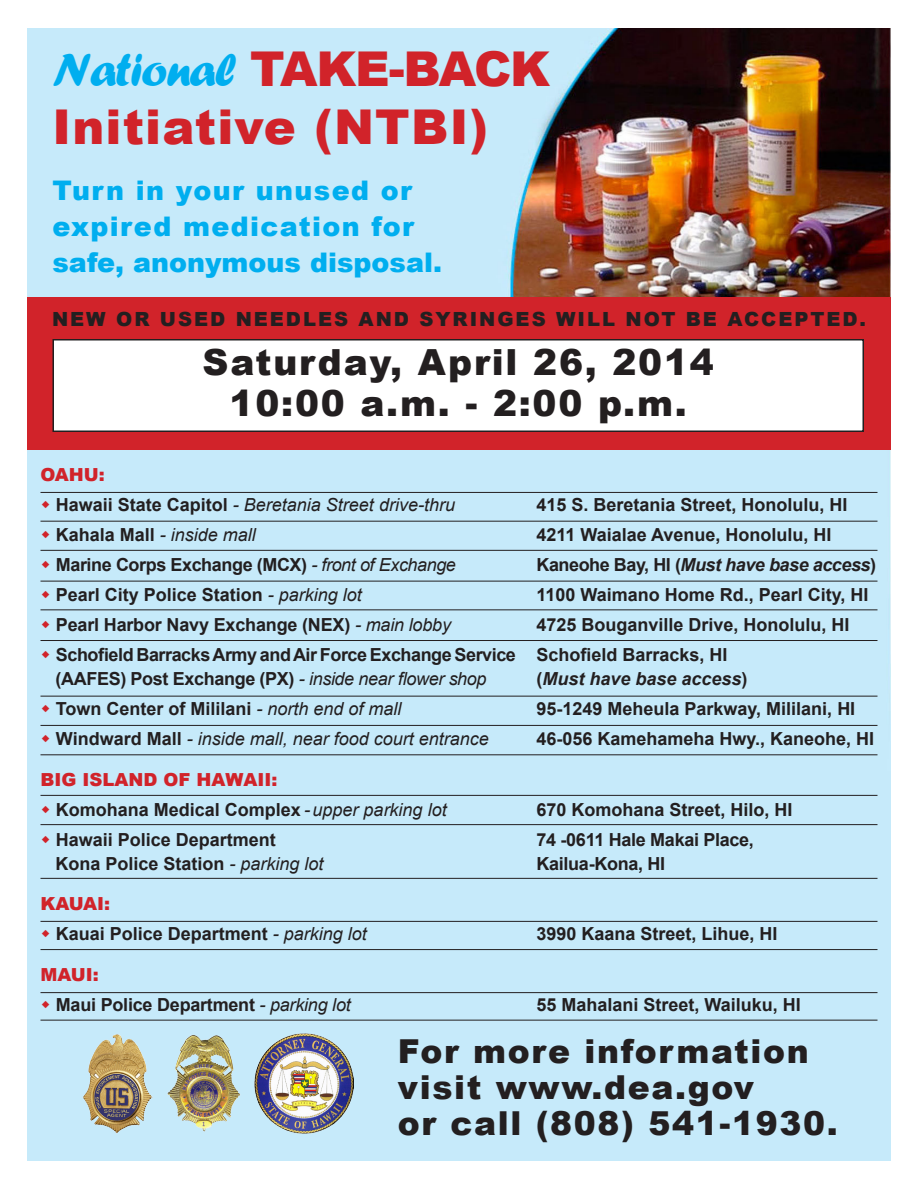
<style>
.page{position:relative;width:918px;height:1188px;background:#fff}
.page>*{position:absolute;margin:0;border:0;box-sizing:border-box;transform-origin:0 0}
.t1{font:900 48px "Arial";letter-spacing:-.035em;color:#d1232a}
.t2{font:900 48px "Arial";letter-spacing:.025em;color:#d1232a}
.t3{font:900 36px "Arial";letter-spacing:.05em;color:#231f20}
.t4{font:900 33px "Arial";letter-spacing:.05em;color:#231f20}
.t5{font:900 27px "Arial";letter-spacing:.05em;color:#00aeef}
.t6{font:900 27px "Arial";color:#00aeef}
.t7{font:900 19.5px "Arial";letter-spacing:.1em;color:#231f20}
.t8{font:700 18px "Arial";color:#231f20}
.t9{font:italic 18px "Arial";color:#231f20}
.t10{font:700 18px "Arial";letter-spacing:-.025em;color:#231f20}
.t11{font:italic 700 18px "Arial";letter-spacing:-.01em;color:#231f20}
.t12{font:700 18px "Arial";letter-spacing:-.02em;color:#231f20}
.t13{font:900 18px "Arial";color:#d1232a}
.s1{font-family:"Forte";font-weight:400;color:#00aeef}
.s2{font-weight:700;font-style:normal}
.s3{font-weight:400;font-style:italic}
.s4{font-style:normal}
</style>
<div class="page">
<img style="left:27px;top:28px;width:864px;height:1133px">
<div style="left:27px;top:297px;width:864px;height:152px;background:#d1232a"></div>
<div style="left:53px;top:340px;width:810px;height:91px;background:#fff"></div>
<div style="left:52px;top:339px;width:812px;height:93px;border:2px solid #231f20"></div>
<img style="left:166px;top:1033px;width:76px;height:101px">
<img style="left:254px;top:1033px;width:99px;height:101px">
<img style="left:82px;top:1033px;width:71px;height:101px">
<hr style="left:40px;top:521px;width:838px;height:1px;background:#231f20">
<hr style="left:40px;top:550px;width:838px;height:1px;background:#231f20">
<hr style="left:40px;top:581px;width:838px;height:1px;background:#231f20">
<hr style="left:40px;top:609px;width:838px;height:1px;background:#231f20">
<hr style="left:40px;top:696px;width:838px;height:1px;background:#231f20">
<hr style="left:40px;top:492px;width:838px;height:1px;background:#231f20">
<hr style="left:40px;top:725px;width:838px;height:1px;background:#231f20">
<hr style="left:40px;top:824px;width:838px;height:1px;background:#231f20">
<hr style="left:40px;top:795px;width:838px;height:1px;background:#231f20">
<hr style="left:40px;top:878px;width:838px;height:1px;background:#231f20">
<hr style="left:40px;top:921px;width:838px;height:1px;background:#231f20">
<hr style="left:40px;top:949px;width:838px;height:1px;background:#231f20">
<hr style="left:40px;top:992px;width:838px;height:1px;background:#231f20">
<hr style="left:40px;top:1020px;width:838px;height:1px;background:#231f20">
<hr style="left:40px;top:640px;width:838px;height:1px;background:#231f20">
<hr style="left:40px;top:754px;width:838px;height:1px;background:#231f20">
<svg style="left:42px;top:501px;width:7px;height:7px"></svg>
<svg style="left:42px;top:531px;width:7px;height:7px"></svg>
<svg style="left:42px;top:561px;width:7px;height:7px"></svg>
<svg style="left:42px;top:591px;width:7px;height:7px"></svg>
<svg style="left:42px;top:621px;width:7px;height:7px"></svg>
<svg style="left:42px;top:651px;width:7px;height:7px"></svg>
<svg style="left:42px;top:705px;width:7px;height:7px"></svg>
<svg style="left:42px;top:735px;width:7px;height:7px"></svg>
<svg style="left:42px;top:805px;width:7px;height:8px"></svg>
<svg style="left:42px;top:835px;width:7px;height:8px"></svg>
<svg style="left:42px;top:930px;width:7px;height:8px"></svg>
<svg style="left:42px;top:1001px;width:7px;height:7px"></svg>
<p class="t1" style="left:52px;top:34px;width:499px"><span class="s1">National</span> TAKE-BACK</p>
<p class="t2" style="left:52px;top:92px;width:437px">Initiative (NTBI)</p>
<p class="t5" style="left:52px;top:170px;width:361px">Turn in your unused or</p>
<p class="t5" style="left:52px;top:206px;width:363px">expired medication for</p>
<p class="t6" style="left:52px;top:242px;width:391px">safe, anonymous disposal.</p>
<p class="t7" style="left:52px;top:305px;width:815px">NEW OR USED NEEDLES AND SYRINGES WILL NOT BE ACCEPTED.</p>
<p class="t3" style="left:203px;top:336px;width:513px">Saturday, April 26, 2014</p>
<p class="t3" style="left:230px;top:377px;width:459px">10:00 a.m. - 2:00 p.m.</p>
<p class="t13" style="left:40px;top:461px;width:66px">OAHU:</p>
<p class="t9" style="left:56px;top:493px;width:401px"><span class="s2">Hawaii State Capitol</span> - Beretania Street drive-thru</p>
<p class="t8" style="left:537px;top:493px;width:313px">415 S. Beretania Street, Honolulu, HI</p>
<p class="t9" style="left:56px;top:523px;width:202px"><span class="s2">Kahala Mall</span> - inside mall</p>
<p class="t8" style="left:537px;top:523px;width:297px">4211 Waialae Avenue, Honolulu, HI</p>
<p class="t10" style="left:56px;top:553px;width:402px">Marine Corps Exchange (MCX) <span class="s3">- front of Exchange</span></p>
<p class="t11" style="left:537px;top:553px;width:341px"><span class="s4">Kaneohe Bay, HI (</span>Must have base access<span class="s4">)</span></p>
<p class="t8" style="left:56px;top:583px;width:308px">Pearl City Police Station <span class="s3">- parking lot</span></p>
<p class="t8" style="left:537px;top:583px;width:334px">1100 Waimano Home Rd., Pearl City, HI</p>
<p class="t8" style="left:56px;top:613px;width:397px">Pearl Harbor Navy Exchange (NEX) <span class="s3">- main lobby</span></p>
<p class="t8" style="left:537px;top:613px;width:315px">4725 Bouganville Drive, Honolulu, HI</p>
<p class="t10" style="left:56px;top:643px;width:673px">Schofield Barracks Army and Air Force Exchange Service Schofield Barracks, HI</p>
<p class="t12" style="left:56px;top:667px;width:433px">(AAFES) Post Exchange (PX) <span class="s3">- inside near flower shop</span></p>
<p class="t11" style="left:537px;top:667px;width:213px"><span class="s4">(</span>Must have base access<span class="s4">)</span></p>
<p class="t8" style="left:56px;top:697px;width:347px">Town Center of Mililani <span class="s3">- north end of mall</span></p>
<p class="t8" style="left:537px;top:697px;width:320px">95-1249 Meheula Parkway, Mililani, HI</p>
<p class="t9" style="left:56px;top:727px;width:434px"><span class="s2">Windward Mall</span> - inside mall, near food court entrance</p>
<p class="t8" style="left:537px;top:727px;width:339px">46-056 Kamehameha Hwy., Kaneohe, HI</p>
<p class="t13" style="left:40px;top:766px;width:239px">BIG ISLAND OF HAWAII:</p>
<p class="t8" style="left:56px;top:797px;width:392px">Komohana Medical Complex <span class="s3">-upper parking lot</span></p>
<p class="t8" style="left:537px;top:797px;width:258px">670 Komohana Street, Hilo, HI</p>
<p class="t8" style="left:56px;top:827px;width:222px">Hawaii Police Department</p>
<p class="t8" style="left:537px;top:827px;width:219px">74 -0611 Hale Makai Place,</p>
<p class="t8" style="left:56px;top:851px;width:270px">Kona Police Station <span class="s3">- parking lot</span></p>
<p class="t8" style="left:537px;top:851px;width:130px">Kailua-Kona, HI</p>
<p class="t13" style="left:40px;top:891px;width:71px">KAUAI:</p>
<p class="t8" style="left:56px;top:922px;width:313px">Kauai Police Department <span class="s3">- parking lot</span></p>
<p class="t8" style="left:537px;top:922px;width:243px">3990 Kaana Street, Lihue, HI</p>
<p class="t13" style="left:40px;top:962px;width:60px">MAUI:</p>
<p class="t8" style="left:56px;top:993px;width:296px">Maui Police Department <span class="s3">- parking lot</span></p>
<p class="t8" style="left:537px;top:993px;width:266px">55 Mahalani Street, Wailuku, HI</p>
<p class="t4" style="left:398px;top:1027px;width:412px">For more information</p>
<p class="t4" style="left:398px;top:1063px;width:358px">visit www.dea.gov</p>
<p class="t4" style="left:398px;top:1099px;width:441px">or call (808) 541-1930.</p>
</div>
